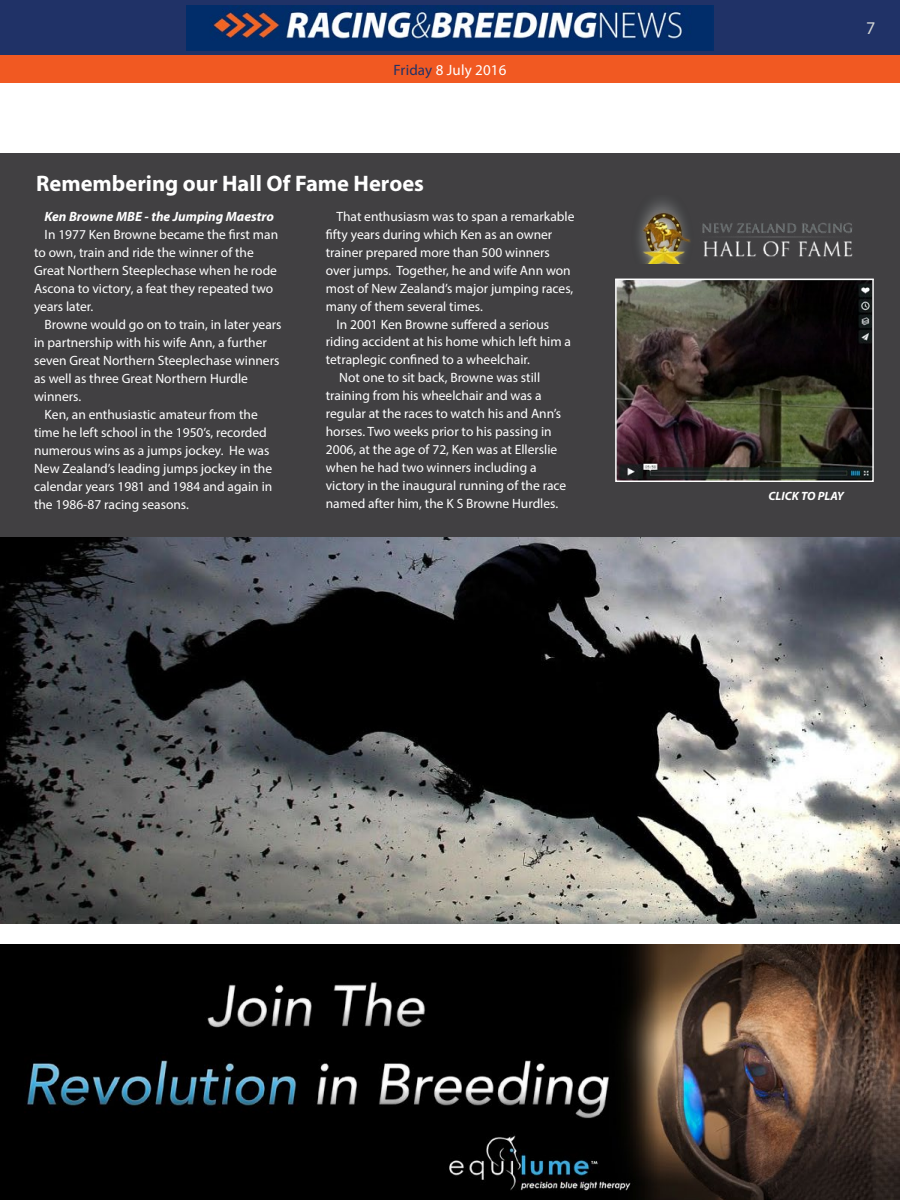
<style>
.page{position:relative;width:900px;height:1200px;background:#fff}
.page>*{position:absolute;margin:0;border:0;box-sizing:border-box;transform-origin:0 0}
.t1{font:700 22.5px "Myriad Pro";color:#fff}
.t2{font:18px "Myriad Pro";color:#d1d4d4}
.t3{font:15px "Myriad Pro";letter-spacing:.01em;color:#fff}
.t4{font:13.5px/18px "Myriad Pro";color:#fff}
.t5{font:italic 700 13.5px "Myriad Pro";color:#fff}
.t6{font:italic 700 12px "Myriad Pro";color:#fff}
.s1{color:#203267}
</style>
<div class="page">
<div style="left:0;top:0;width:900px;height:64px;background:#203267"></div>
<div style="left:0;top:56px;width:900px;height:27px;background:#f15922"></div>
<img style="left:187px;top:5px;width:526px;height:46px">
<div style="left:0;top:153px;width:900px;height:385px;background:#414042"></div>
<img style="left:618px;top:282px;width:253px;height:197px">
<div style="left:615px;top:279px;width:259px;height:203px;border:2px solid #fff"></div>
<img style="left:638px;top:200px;width:215px;height:64px">
<img style="left:0;top:945px;width:900px;height:255px">
<img style="left:0;top:538px;width:900px;height:386px">
<p class="t3" style="left:393px;top:61px;width:115px"><span class="s1">Friday</span> 8 July 2016</p>
<h1 class="t1" style="left:36px;top:169px;width:389px">Remembering our Hall Of Fame Heroes</h1>
<p class="t5" style="left:45px;top:207px;width:231px">Ken Browne MBE - the Jumping Maestro</p>
<p class="t4" style="left:34px;top:225px;width:246px;text-indent:11px">I n 1977 Ken Browne became the first man to own, train and ride the winner of the Great Northern Steeplechase when he rode Ascona to victory, a feat they repeated two years later.</p>
<p class="t4" style="left:45px;top:315px;width:238px">Browne would go on to train, in later years</p>
<p class="t4" style="left:34px;top:333px;width:234px">in partnership with his wife Ann, a further</p>
<p class="t4" style="left:34px;top:351px;width:247px">seven Great Northern Steeplechase winners</p>
<p class="t4" style="left:34px;top:369px;width:216px">as well as three Great Northern Hurdle</p>
<p class="t4" style="left:34px;top:387px;width:49px">winners.</p>
<p class="t4" style="left:45px;top:405px;width:215px">Ken, an enthusiastic amateur from the</p>
<p class="t4" style="left:34px;top:423px;width:234px">time he left school in the 1950’s, recorded</p>
<p class="t4" style="left:34px;top:441px;width:237px">numerous wins as a jumps jockey. He was</p>
<p class="t4" style="left:34px;top:459px;width:240px">New Zealand’s leading jumps jockey in the</p>
<p class="t4" style="left:34px;top:477px;width:240px">calendar years 1981 and 1984 and again in</p>
<p class="t4" style="left:34px;top:495px;width:156px">the 1986-87 racing seasons.</p>
<p class="t4" style="left:336px;top:207px;width:240px">That enthusiasm was to span a remarkable</p>
<p class="t4" style="left:326px;top:225px;width:228px">fifty years during which Ken as an owner</p>
<p class="t4" style="left:326px;top:243px;width:226px">trainer prepared more than 500 winners</p>
<p class="t4" style="left:326px;top:261px;width:246px">over jumps. Together, he and wife Ann won</p>
<p class="t4" style="left:326px;top:279px;width:249px">most of New Zealand’s major jumping races,</p>
<p class="t4" style="left:326px;top:297px;width:159px">many of them several times.</p>
<p class="t4" style="left:336px;top:315px;width:214px">I n 2001 Ken Browne suffered a serious</p>
<p class="t4" style="left:326px;top:333px;width:247px">riding accident at his home which left him a</p>
<p class="t4" style="left:326px;top:351px;width:206px">tetraplegic confined to a wheelchair.</p>
<p class="t4" style="left:339px;top:369px;width:202px">Not one to sit back, Browne was still</p>
<p class="t4" style="left:326px;top:387px;width:217px">training from his wheelchair and was a</p>
<p class="t4" style="left:326px;top:405px;width:237px">regular at the races to watch his and Ann’s</p>
<p class="t4" style="left:326px;top:423px;width:227px">horses. Two weeks prior to his passing in</p>
<p class="t4" style="left:326px;top:441px;width:233px">2006, at the age of 72, Ken was at Ellerslie</p>
<p class="t4" style="left:326px;top:459px;width:212px">when he had two winners including a</p>
<p class="t4" style="left:326px;top:477px;width:242px">victory in the inaugural running of the race</p>
<p class="t4" style="left:326px;top:495px;width:234px">named after him, the K S Browne Hurdles.</p>
<h2 class="t2" style="left:866px;top:17px;width:11px">7</h2>
<p class="t6" style="left:769px;top:489px;width:77px">CLICK TO PLAY</p>
</div>
